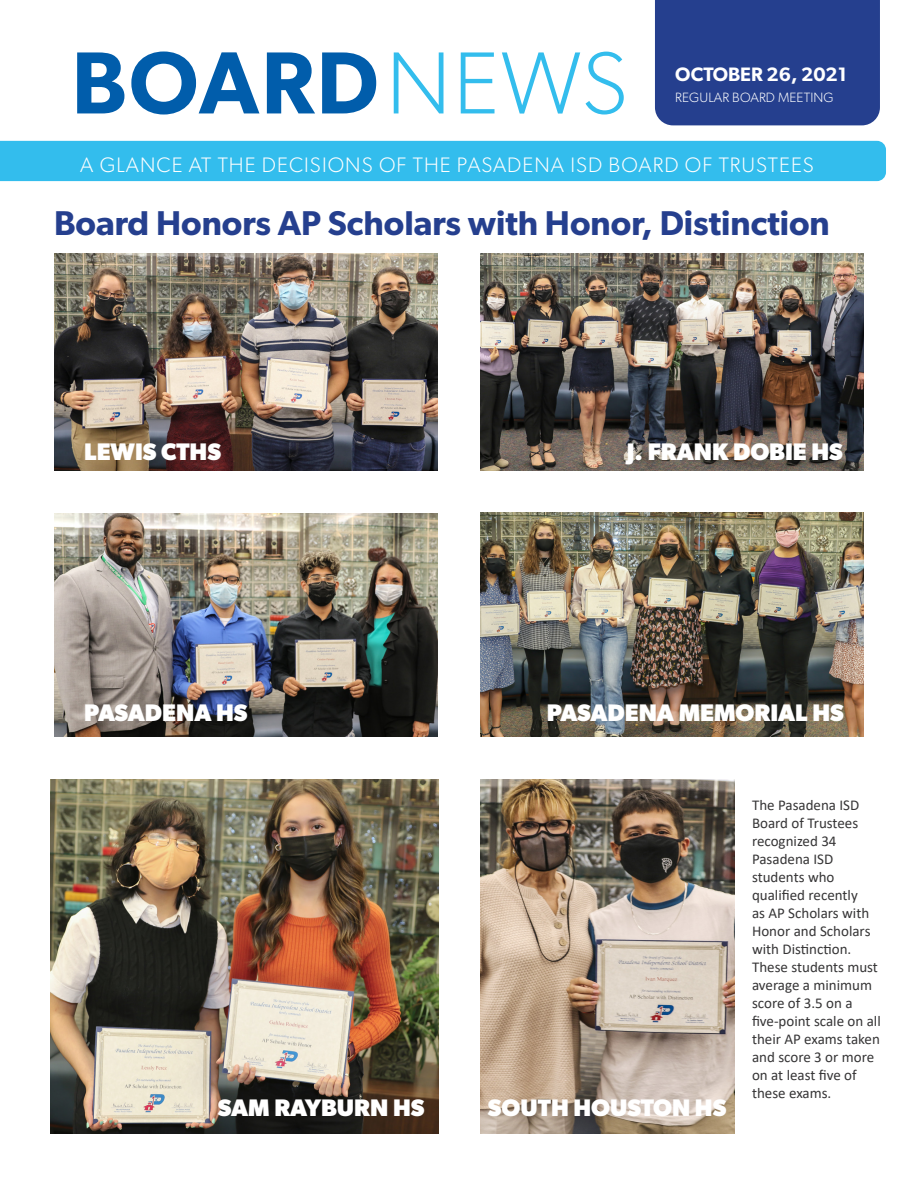
<style>
.page{position:relative;width:918px;height:1188px;background:#fff}
.page>*{position:absolute;margin:0;border:0;box-sizing:border-box;transform-origin:0 0}
.t1{font:600 88.35px "Gibson";letter-spacing:.025em;color:#015dab}
.t2{font:600 34.5px "Gibson";color:#253f8e}
.t3{font:700 24px "Gibson";color:#fff}
.t4{font:300 21px "Gibson";letter-spacing:.05em;color:#fff}
.t5{font:600 19.5px "Gibson";color:#fff}
.t6{font:15px/18px "Calibri";color:#363536;text-align:justify}
.t7{font:300 13.5px "Gibson";letter-spacing:.01em;color:#fff}
.s1{font-weight:300;color:#33bded}
</style>
<div class="page">
<div style="left:655px;top:0;width:225px;height:125px;background:#253f8e"></div>
<div style="left:0;top:141px;width:886px;height:40px;background:#33bded"></div>
<img style="left:54px;top:253px;width:384px;height:218px">
<img style="left:480px;top:253px;width:384px;height:218px">
<img style="left:54px;top:513px;width:384px;height:224px">
<img style="left:480px;top:512px;width:384px;height:225px">
<img style="left:51px;top:779px;width:387px;height:355px">
<img style="left:481px;top:779px;width:254px;height:355px">
<p class="t1" style="left:72px;top:30px;width:558px">BOARD<span class="s1">NEWS</span></p>
<p class="t5" style="left:675px;top:62px;width:173px">OCTOBER 26, 2021</p>
<p class="t7" style="left:675px;top:89px;width:160px">REGULAR BOARD MEETING</p>
<p class="t4" style="left:80px;top:152px;width:735px">A GLANCE AT THE DECISIONS OF THE PASADENA ISD BOARD OF TRUSTEES</p>
<p class="t2" style="left:54px;top:203px;width:777px">Board Honors AP Scholars with Honor, Distinction</p>
<p class="t3" style="left:84px;top:438px;width:138px">LEWIS CTHS</p>
<p class="t3" style="left:627px;top:438px;width:218px">J. FRANK DOBIE HS</p>
<p class="t3" style="left:84px;top:698px;width:165px">PASADENA HS</p>
<p class="t3" style="left:547px;top:698px;width:299px">PASADENA MEMORIAL HS</p>
<p class="t3" style="left:218px;top:1093px;width:208px">SAM RAYBURN HS</p>
<p class="t3" style="left:488px;top:1093px;width:240px">SOUTH HOUSTON HS</p>
<p class="t6" style="left:752px;top:796px;width:109px">The Pasadena ISD Board of Trustees recognized 34</p>
<p class="t6" style="left:752px;top:850px;width:83px">Pasadena ISD</p>
<p class="t6" style="left:752px;top:868px;width:84px">students who</p>
<p class="t6" style="left:752px;top:886px;width:130px;text-align:left">qualified recently<br>as AP Scholars with<br>Honor and Scholars with Distinction.<br>These students must average a minimum score of 3.5 on a five-point scale on all their AP exams taken and score 3 or more on at least five of these exams.</p>
</div>
